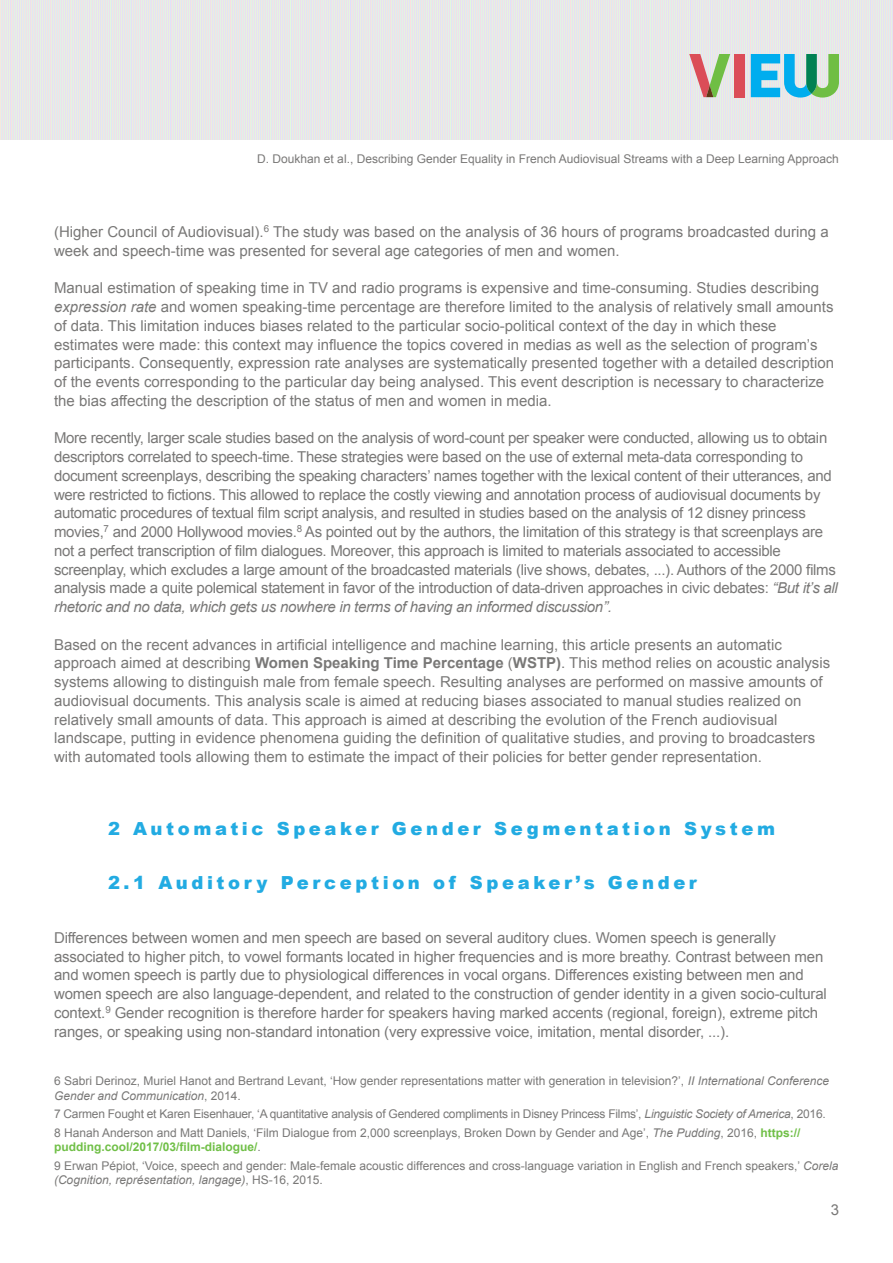
<style>
.page{position:relative;width:893px;height:1263px;background:#fff}
.page>*{position:absolute;margin:0;border:0;box-sizing:border-box;transform-origin:0 0}
.t1{font:900 18px "Arial";letter-spacing:.2em;color:#22abe2}
.t2{font:15px/18.8px "Arial";letter-spacing:-.01em;color:#797877}
.t3{font:12px/14.2px "Arial";color:#797877}
.t4{font:12px/18.8px "Arial";letter-spacing:-.02em;color:#797877}
.t5{font:italic 12px "Arial";color:#797877}
.s1{font-style:italic}
.s2{font-weight:700}
.s3{font-weight:700;color:#70bf47}
.s4{font-style:normal}
</style>
<div class="page">
<img style="left:0;top:0;width:893px;height:140px">
<div style="left:734px;top:54px;width:10px;height:43px;background:#db4d58"></div>
<svg style="left:751px;top:54px;width:88px;height:44px;background:#64c0c4"></svg>
<svg style="left:689px;top:54px;width:41px;height:43px;background:#c5b69c"></svg>
<p class="t3" style="left:257px;top:152px;width:583px">D. Doukhan et al., Describing Gender Equality in French Audiovisual Streams with a Deep Learning Approach</p>
<p class="t2" style="left:54px;top:223px;width:776px">(Higher Council of Audiovisual).<sup>6</sup> The study was based on the analysis of 36 hours of programs broadcasted during a week and speech-time was presented for several age categories of men and women.</p>
<p class="t2" style="left:54px;top:279px;width:782px">Manual estimation of speaking time in TV and radio programs is expensive and time-consuming. Studies describing <span class="s1">expression rate</span> and women speaking-time percentage are therefore limited to the analysis of relatively small amounts of data. This limitation induces biases related to the particular socio-political context of the day in which these estimates were made: this context may influence the topics covered in medias as well as the selection of program’s participants. Consequently, expression rate analyses are systematically presented together with a detailed description of the events corresponding to the particular day being analysed. This event description is necessary to characterize the bias affecting the description of the status of men and women in media.</p>
<p class="t2" style="left:54px;top:429px;width:785px">More recently, larger scale studies based on the analysis of word-count per speaker were conducted, allowing us to obtain descriptors correlated to speech-time. These strategies were based on the use of external meta-data corresponding to document screenplays, describing the speaking characters’ names together with the lexical content of their utterances, and were restricted to fictions. This allowed to replace the costly viewing and annotation process of audiovisual documents by automatic procedures of textual film script analysis, and resulted in studies based on the analysis of 12 disney princess movies,<sup>7</sup> and 2000 Hollywood movies.<sup>8</sup> As pointed out by the authors, the limitation of this strategy is that screenplays are not a perfect transcription of film dialogues. Moreover, this approach is limited to materials associated to accessible screenplay, which excludes a large amount of the broadcasted materials (live shows, debates, ...). Authors of the 2000 films analysis made a quite polemical statement in favor of the introduction of data-driven approaches in civic debates: <span class="s1">“But it’s all rhetoric and no data, which gets us nowhere in terms of having an informed discussion”.</span></p>
<p class="t2" style="left:54px;top:635px;width:778px">Based on the recent advances in artificial intelligence and machine learning, this article presents an automatic approach aimed at describing <span class="s2">Women Speaking Time Percentage</span> (<span class="s2">WSTP)</span>. This method relies on acoustic analysis systems allowing to distinguish male from female speech. Resulting analyses are performed on massive amounts of audiovisual documents. This analysis scale is aimed at reducing biases associated to manual studies realized on relatively small amounts of data. This approach is aimed at describing the evolution of the French audiovisual landscape, putting in evidence phenomena guiding the definition of qualitative studies, and proving to broadcasters with automated tools allowing them to estimate the impact of their policies for better gender representation.</p>
<p class="t1" style="left:108px;top:815px;width:669px">2 Automatic Speaker Gender Segmentation System</p>
<p class="t1" style="left:108px;top:869px;width:590px">2.1 Auditory Perception of Speaker’s Gender</p>
<p class="t2" style="left:54px;top:928px;width:774px">Differences between women and men speech are based on several auditory clues. Women speech is generally associated to higher pitch, to vowel formants located in higher frequencies and is more breathy. Contrast between men and women speech is partly due to physiological differences in vocal organs. Differences existing between men and women speech are also language-dependent, and related to the construction of gender identity in a given socio-cultural context.<sup>9</sup> Gender recognition is therefore harder for speakers having marked accents (regional, foreign), extreme pitch ranges, or speaking using non-standard intonation (very expressive voice, imitation, mental disorder, ...).</p>
<p class="t3" style="left:54px;top:1074px;width:777px">6 Sabri Derinoz, Muriel Hanot and Bertrand Levant, ‘How gender representations matter with generation in television?’, <span class="s1">II International Conference<br>Gender and Communication</span>, 2014.</p>
<p class="t4" style="left:54px;top:1105px;width:773px">7 Carmen Fought et Karen Eisenhauer, ‘A quantitative analysis of Gendered compliments in Disney Princess Films’, <span class="s1">Linguistic Society of America</span>, 2016.<br>8 Hanah Anderson and Matt Daniels, ‘Film Dialogue from 2,000 screenplays, Broken Down by Gender and Age’, <span class="s1">The Pudding</span>, 2016, <span class="s3">https://</span></p>
<p class="t3" style="left:54px;top:1138px;width:786px;line-height:18.8px"><span class="s3">pudding.cool/2017/03/film-dialogue/</span>.<br>9 Erwan Pépiot, ‘Voice, speech and gender: Male-female acoustic differences and cross-language variation in English and French speakers,’ <span class="s1">Corela</span></p>
<p class="t5" style="left:54px;top:1172px;width:270px">(Cognition, représentation, langage)<span class="s4">, HS-16, 2015.</span></p>
<p class="t2" style="left:831px;top:1201px;width:10px">3</p>
</div>
